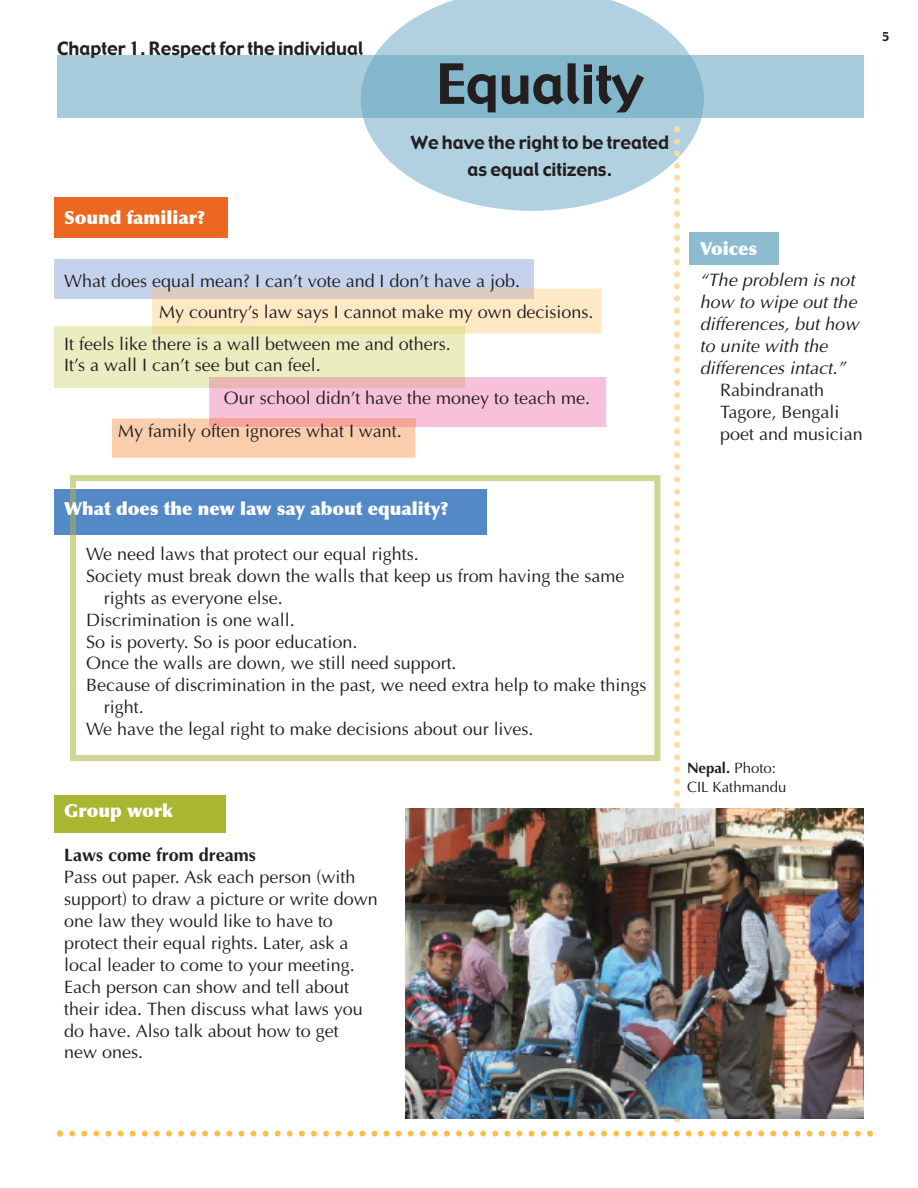
<style>
.page{position:relative;width:918px;height:1188px;background:#fff}
.page>*{position:absolute;margin:0;border:0;box-sizing:border-box;transform-origin:0 0}
.t1{font:54px "Gadget";color:#231f20}
.t2{font:18px/21.9px "Optima";color:#231f20}
.t3{font:italic 18px/21.9px "Optima";letter-spacing:.005em;color:#231f20}
.t4{font:18px/27px "Gadget";color:#231f20;text-align:center}
.t5{font:900 18px "Optima";color:#fff}
.t6{font:700 18px "Optima";color:#231f20}
.t7{font:15px/18.3px "Optima";color:#231f20}
.t8{font:12px "Gadget";color:#231f20}
.s1{font-weight:700}
</style>
<div class="page">
<div style="left:54px;top:795px;width:171px;height:38px;background:#a9b632"></div>
<div style="left:54px;top:489px;width:433px;height:46px;background:#5389c7"></div>
<div style="left:55px;top:197px;width:173px;height:41px;background:#ec6820"></div>
<div style="left:57px;top:55px;width:807px;height:63px;background:#a8ccdc"></div>
<svg style="left:363px;top:0;width:339px;height:211px;fill:#b1d1e0"></svg>
<svg style="left:361px;top:27px;width:343px;height:91px;background:#94c1d3"></svg>
<svg style="left:674px;top:126px;width:6px;height:996px"></svg>
<svg style="left:57px;top:1131px;width:816px;height:6px"></svg>
<div style="left:55px;top:260px;width:479px;height:39px;background:#c5d2eb"></div>
<div style="left:689px;top:232px;width:90px;height:33px;background:#8dbcd0"></div>
<svg style="left:54px;top:289px;width:552px;height:169px"></svg>
<div style="left:209px;top:418px;width:206px;height:9px;background:#f5a49a"></div>
<svg style="left:70px;top:475px;width:590px;height:286px"></svg>
<div style="left:70px;top:489px;width:6px;height:46px;background:#849f88"></div>
<img style="left:405px;top:808px;width:459px;height:311px">
<p class="t4" style="left:57px;top:35px;width:308px">Chapter 1. Respect for the individual</p>
<p class="t5" style="left:64px;top:206px;width:142px">Sound familiar?</p>
<h1 class="t1" style="left:437px;top:54px;width:208px">Equality</h1>
<p class="t4" style="left:411px;top:129px;width:260px">We have the right to be treated as equal citizens.</p>
<p class="t2" style="left:64px;top:270px;width:457px">What does equal mean? I can’t vote and I don’t have a job.</p>
<p class="t2" style="left:159px;top:301px;width:436px">My country’s law says I cannot make my own decisions.</p>
<p class="t2" style="left:64px;top:333px;width:388px">It feels like there is a wall between me and others.</p>
<p class="t2" style="left:64px;top:354px;width:258px">It’s a wall I can’t see but can feel.</p>
<p class="t2" style="left:224px;top:387px;width:368px">Our school didn’t have the money to teach me.</p>
<p class="t2" style="left:118px;top:420px;width:285px">My family often ignores what I want.</p>
<p class="t8" style="left:882px;top:29px;width:9px">5</p>
<p class="t5" style="left:700px;top:238px;width:59px">Voices</p>
<p class="t3" style="left:700px;top:269px;width:160px">“The problem is not how to wipe out the differences, but how to unite with the differences intact.”</p>
<p class="t2" style="left:720px;top:379px;width:144px">Rabindranath<br>Tagore, Bengali poet and musician</p>
<p class="t5" style="left:64px;top:498px;width:385px">What does the new law say about equality?</p>
<p class="t2" style="left:86px;top:543px;width:334px">We need laws that protect our equal rights.</p>
<p class="t2" style="left:86px;top:565px;width:540px">Society must break down the walls that keep us from having the same</p>
<p class="t2" style="left:104px;top:587px;width:180px">rights as everyone else.</p>
<p class="t2" style="left:86px;top:608px;width:210px">Discrimination is one wall.</p>
<p class="t2" style="left:86px;top:630px;width:273px">So is poverty. So is poor education.</p>
<p class="t2" style="left:86px;top:652px;width:372px">Once the walls are down, we still need support.</p>
<p class="t2" style="left:86px;top:674px;width:562px">Because of discrimination in the past, we need extra help to make things</p>
<p class="t2" style="left:104px;top:696px;width:41px">right.</p>
<p class="t2" style="left:86px;top:718px;width:449px">We have the legal right to make decisions about our lives.</p>
<p class="t5" style="left:64px;top:799px;width:110px">Group work</p>
<p class="t6" style="left:64px;top:845px;width:193px">Laws come from dreams</p>
<p class="t2" style="left:64px;top:866px;width:315px">Pass out paper. Ask each person (with support) to draw a picture or write down one law they would like to have to protect their equal rights. Later, ask a local leader to come to your meeting.<br>Each person can show and tell about their idea. Then discuss what laws you do have. Also talk about how to get<br>new ones.</p>
<p class="t7" style="left:687px;top:759px;width:101px"><span class="s1">Nepal.</span> Photo:<br>CIL Kathmandu</p>
</div>
